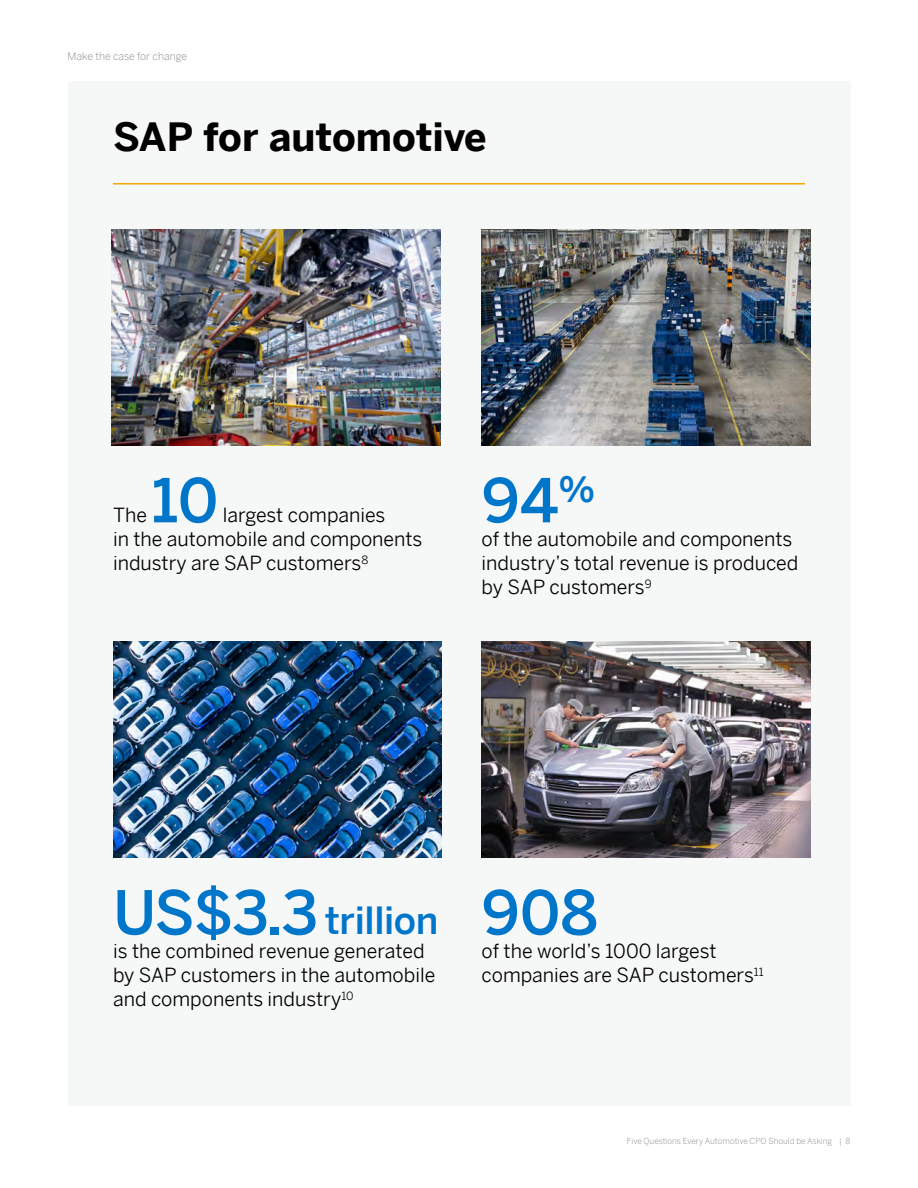
<style>
.page{position:relative;width:918px;height:1188px;background:#fff}
.page>*{position:absolute;margin:0;border:0;box-sizing:border-box;transform-origin:0 0}
.Body_-_Main{font:500 60px "Benton Sans";color:#0076cb}
.t1{font:700 39px "Benton Sans";color:#000}
.Body_-_Main-2{font:500 37.5px "Benton Sans";letter-spacing:-.01em;color:#0076cb}
.Body_-_Main-3{font:19.5px/24px "Benton Sans";color:#000}
.TLWP_______100{font:300 10.5px "Benton Sans";color:#8a8c8e}
.TLWP_______100-2{font:300 8.25px "Benton Sans";color:#8a8c8e}
.s1{font-size:60px}
</style>
<div class="page">
<div style="left:68px;top:81px;width:782px;height:1025px;background:#f6f7f7"></div>
<hr style="left:113px;top:183px;width:692px;height:1px;background:#f0ab00">
<img style="left:113px;top:641px;width:329px;height:216px">
<img style="left:112px;top:230px;width:328px;height:216px">
<img style="left:482px;top:641px;width:328px;height:216px">
<img style="left:482px;top:230px;width:328px;height:216px">
<p class="TLWP_______100" style="left:68px;top:47px;width:121px">Make the case for change</p>
<p class="t1" style="left:113px;top:103px;width:375px">SAP for automotive</p>
<p class="Body_-_Main" style="left:151px;top:449px;width:68px">10</p>
<p class="Body_-_Main-3" style="left:113px;top:501px;width:36px">The</p>
<p class="Body_-_Main-3" style="left:113px;top:501px;width:311px;text-indent:110px">largest companies<br>in the automobile and components industry are SAP customers<sup>8</sup></p>
<p class="Body_-_Main" style="left:482px;top:449px;width:115px">94<sup>%</sup></p>
<p class="Body_-_Main-3" style="left:482px;top:525px;width:318px">of the automobile and components industry’s total revenue is produced by SAP customers<sup>9</sup></p>
<p class="Body_-_Main-2" style="left:113px;top:888px;width:327px"><span class="s1">US$3.3</span> trillion</p>
<p class="Body_-_Main-3" style="left:113px;top:937px;width:324px">is the combined revenue generated by SAP customers in the automobile and components industry<sup>10</sup></p>
<p class="Body_-_Main" style="left:482px;top:861px;width:118px">908</p>
<p class="Body_-_Main-3" style="left:482px;top:937px;width:284px">of the world’s 1000 largest companies are SAP customers<sup>11</sup></p>
<p class="TLWP_______100-2" style="left:627px;top:1134px;width:225px">Five Questions Every Automotive CPO Should be Asking | 8</p>
</div>
